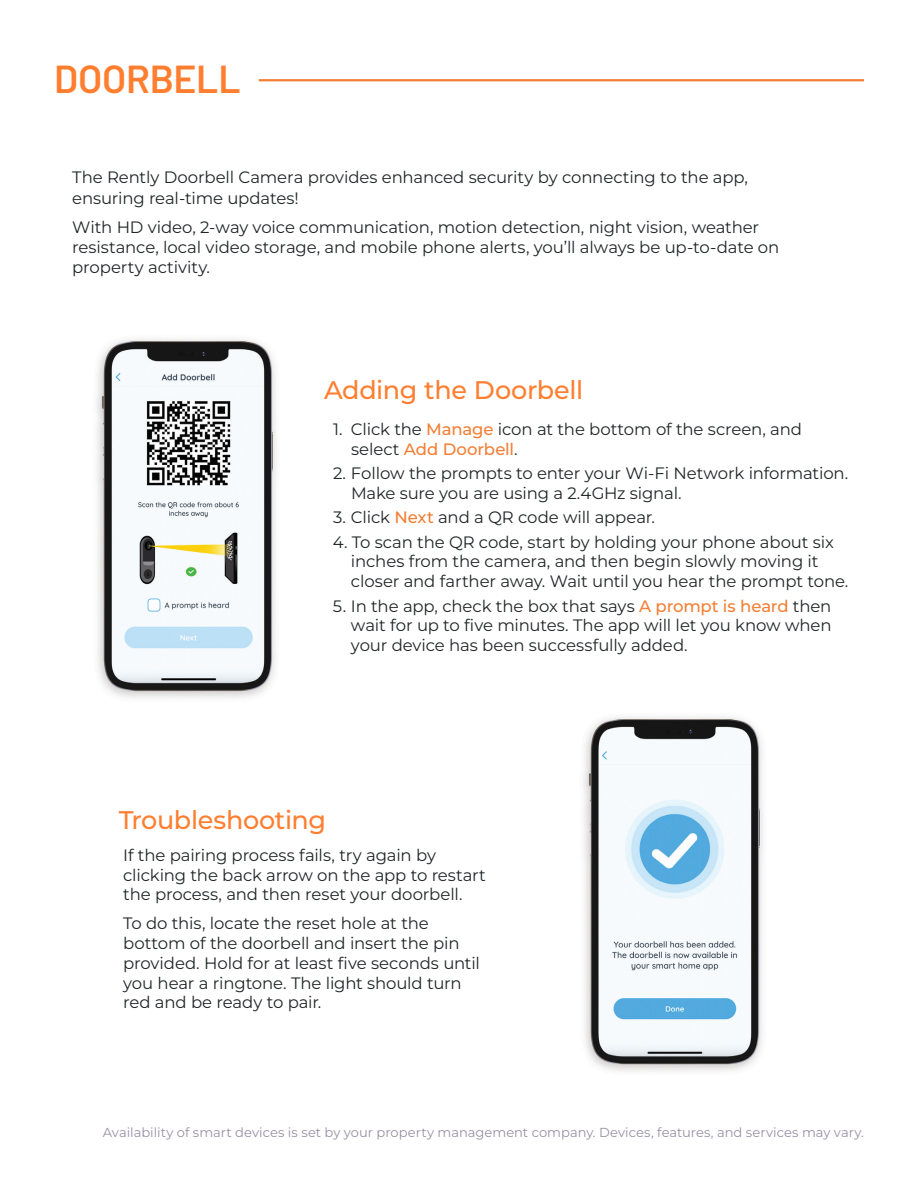
<style>
.page{position:relative;width:918px;height:1188px;background:#fff}
.page>*{position:absolute;margin:0;border:0;box-sizing:border-box;transform-origin:0 0}
.t1{font:600 39px "Barlow";letter-spacing:-.005em;color:#ff7e30}
.t2{font:500 25.5px "Montserrat";letter-spacing:-.015em;color:#ff7e30}
.t3{font:100 16.5px/19.8px "Montserrat";letter-spacing:-.01em;color:#222628}
.t4{font:100 13.05px "Montserrat";color:#998fa4}
.s1{color:#f47e34}
</style>
<div class="page">
<hr style="left:259px;top:79px;width:605px;height:2px;background:#f47e34">
<img style="left:96px;top:339px;width:180px;height:359px">
<img style="left:583px;top:717px;width:180px;height:355px">
<h1 class="t1" style="left:54px;top:50px;width:188px">DOORBELL</h1>
<p class="t3" style="left:72px;top:165px;width:677px;line-height:21.6px">The Rently Doorbell Camera provides enhanced security by connecting to the app, ensuring real-time updates!</p>
<p class="t3" style="left:72px;top:217px;width:709px">With HD video, 2-way voice communication, motion detection, night vision, weather resistance, local video storage, and mobile phone alerts, you’ll always be up-to-date on property activity.</p>
<h2 class="t2" style="left:324px;top:372px;width:261px">Adding the Doorbell</h2>
<p class="t3" style="left:351px;top:419px;width:453px;text-indent:-18px">1. Click the <span class="s1">Manage</span> icon at the bottom of the screen, and select <span class="s1">Add Doorbell</span>.</p>
<p class="t3" style="left:351px;top:463px;width:499px;text-indent:-18px">2. Follow the prompts to enter your Wi-Fi Network information.<br>Make sure you are using a 2.4GHz signal.</p>
<p class="t3" style="left:333px;top:507px;width:323px">3. Click <span class="s1">Next</span> and a QR code will appear.</p>
<p class="t3" style="left:351px;top:531px;width:499px;text-indent:-18px">4. To scan the QR code, start by holding your phone about six inches from the camera, and then begin slowly moving it closer and farther away. Wait until you hear the prompt tone.</p>
<p class="t3" style="left:351px;top:595px;width:482px;text-align:justify;text-indent:-18px">5. In the app, check the box that says <span class="s1">A prompt is heard</span> then wait for up to five minutes. The app will let you know when your device has been successfully added.</p>
<h2 class="t2" style="left:119px;top:802px;width:209px">Troubleshooting</h2>
<p class="t3" style="left:123px;top:845px;width:364px">If the pairing process fails, try again by clicking the back arrow on the app to restart the process, and then reset your doorbell.</p>
<p class="t3" style="left:123px;top:913px;width:358px">To do this, locate the reset hole at the bottom of the doorbell and insert the pin provided. Hold for at least five seconds until you hear a ringtone. The light should turn red and be ready to pair.</p>
<p class="t4" style="left:103px;top:1124px;width:763px">Availability of smart devices is set by your property management company. Devices, features, and services may vary.</p>
</div>
